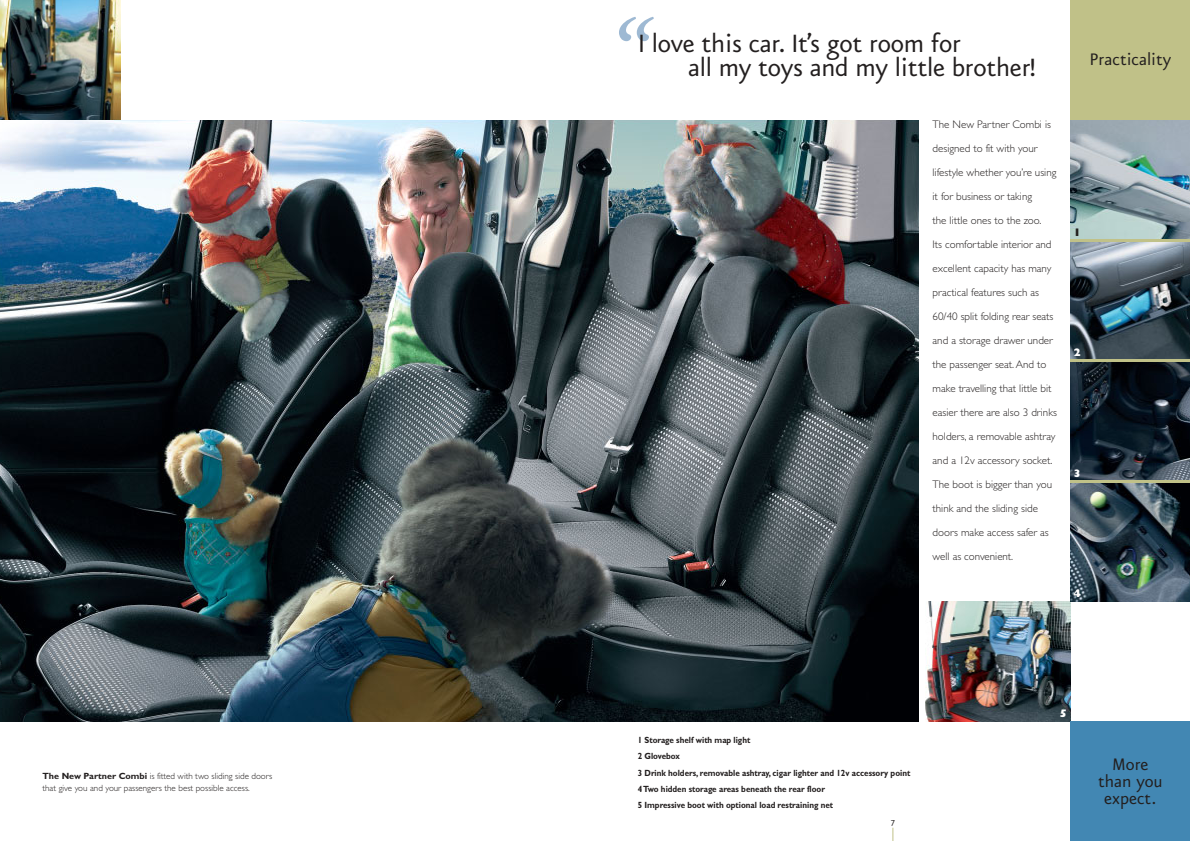
<style>
.page{position:relative;width:1190px;height:841px;background:#fff}
.page>*{position:absolute;margin:0;border:0;box-sizing:border-box;transform-origin:0 0}
.t1{font:italic 113px "Adobe Garamond";color:#9eb9d3}
.t2{font:30px/24px "Eureka Sans";letter-spacing:-.01em;color:#231f1f}
.t3{font:20px/17px "Eureka Sans";color:#231f1f;text-align:center}
.t4{font:300 11px/24px "Gill Sans";color:#231f1f}
.t5{font:800 11px "Gill Sans";color:#fff}
.t6{font:800 11px "Gill Sans";color:#231f1f}
.t7{font:10px "Eureka Sans";color:#231f1f}
.t8{font:700 9px/16.3px "Gill Sans";color:#231f1f;scale:.9 1}
.t9{font:300 9px/12px "Gill Sans";color:#231f1f}
.s1{font-weight:700}
</style>
<div class="page">
<img style="left:918px;top:601px;width:152px;height:121px">
<svg style="left:892px;top:828px;width:1px;height:13px"></svg>
<img style="left:0;top:0;width:120px;height:120px">
<img style="left:0;top:120px;width:918px;height:602px">
<div style="left:1070px;top:0;width:120px;height:120px;background:#c0c188"></div>
<img style="left:1070px;top:120px;width:120px;height:481px">
<div style="left:1070px;top:722px;width:120px;height:119px;background:#4287b3"></div>
<hr style="left:1070px;top:480px;width:120px;height:2px;background:#c0c188">
<hr style="left:1070px;top:360px;width:120px;height:2px;background:#c0c188">
<hr style="left:1070px;top:239px;width:120px;height:3px;background:#c0c188">
<p class="t9" style="left:43px;top:771px;width:231px"><span class="s1">The New Partner Combi</span> is fitted with two sliding side doors that give you and your passengers the best possible access.</p>
<h1 class="t1" style="left:601px;top:16px;width:43px">“</h1>
<h2 class="t2" style="left:688px;top:37px;width:349px;text-indent:-50px">I love this car. It’s got room for<br>all my toys and my little brother!</h2>
<p class="t4" style="left:933px;top:113px;width:126px">The New Partner Combi is designed to fit with your lifestyle whether you’re using it for business or taking<br>the little ones to the zoo.<br>Its comfortable interior and excellent capacity has many practical features such as<br>60/40 split folding rear seats and a storage drawer under the passenger seat.And to make travelling that little bit easier there are also 3 drinks holders, a removable ashtray and a 12v accessory socket.<br>The boot is bigger than you think and the sliding side doors make access safer as well as convenient.</p>
<h3 class="t3" style="left:1090px;top:54px;width:83px">Practicality</h3>
<p class="t6" style="left:1074px;top:228px;width:9px">1</p>
<p class="t5" style="left:1074px;top:348px;width:9px">2</p>
<p class="t5" style="left:1074px;top:469px;width:9px">3</p>
<p class="t5" style="left:1074px;top:589px;width:9px">4</p>
<p class="t8" style="left:638px;top:733px;width:304px">1 Storage shelf with map light<br>2 Glovebox<br>3 Drink holders, removable ashtray, cigar lighter and 12v accessory point 4 Two hidden storage areas beneath the rear floor<br>5 Impressive boot with optional load restraining net</p>
<p class="t7" style="left:891px;top:817px;width:5px">7</p>
<p class="t5" style="left:1059px;top:709px;width:9px">5</p>
<h3 class="t3" style="left:1098px;top:759px;width:66px">More than you expect.</h3>
</div>
